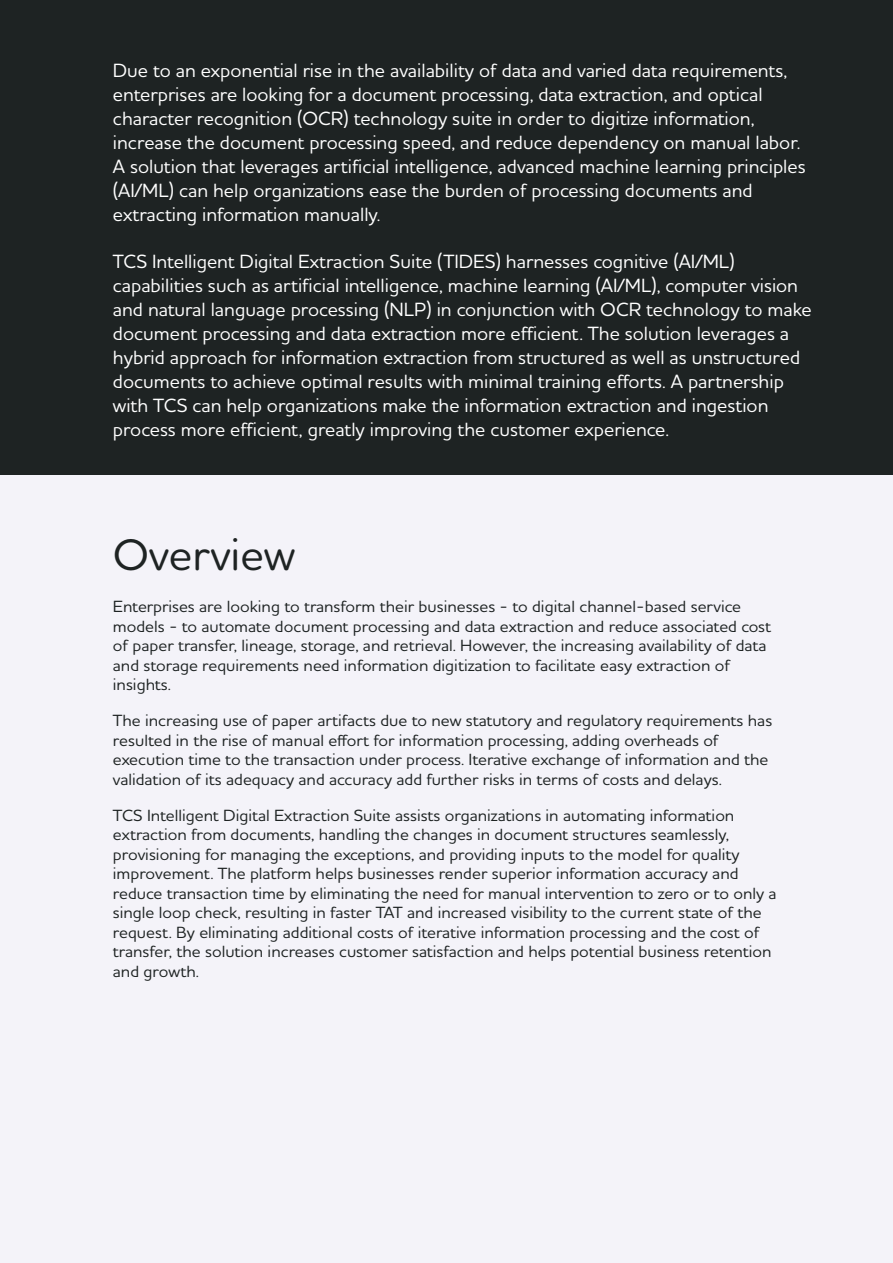
<style>
.page{position:relative;width:893px;height:1263px;background:#f4f3f9}
.page>*{position:absolute;margin:0;border:0;box-sizing:border-box;transform-origin:0 0}
.t1{font:500 45px "Houschka Rounded";color:#1e2323}
.t2{font:500 19.5px/24px "Houschka Pro";color:#fff}
.t3{font:500 16.5px/19.5px "Houschka Pro";color:#1e2323}
</style>
<div class="page">
<div style="left:0;top:0;width:893px;height:474px;background:#1e2323"></div>
<p class="t2" style="left:113px;top:58px;width:694px">Due to an exponential rise in the availability of data and varied data requirements, enterprises are looking for a document processing, data extraction, and optical character recognition (OCR) technology suite in order to digitize information, increase the document processing speed, and reduce dependency on manual labor.<br>A solution that leverages artificial intelligence, advanced machine learning principles (AI/ML) can help organizations ease the burden of processing documents and extracting information manually.</p>
<p class="t2" style="left:113px;top:249px;width:700px">TCS Intelligent Digital Extraction Suite (TIDES) harnesses cognitive (AI/ML) capabilities such as artificial intelligence, machine learning (AI/ML), computer vision and natural language processing (NLP) in conjunction with OCR technology to make document processing and data extraction more efficient. The solution leverages a hybrid approach for information extraction from structured as well as unstructured documents to achieve optimal results with minimal training efforts. A partnership with TCS can help organizations make the information extraction and ingestion process more efficient, greatly improving the customer experience.</p>
<h1 class="t1" style="left:113px;top:526px;width:183px">Overview</h1>
<p class="t3" style="left:113px;top:596px;width:660px">Enterprises are looking to transform their businesses - to digital channel-based service models - to automate document processing and data extraction and reduce associated cost of paper transfer, lineage, storage, and retrieval. However, the increasing availability of data and storage requirements need information digitization to facilitate easy extraction of insights.</p>
<p class="t3" style="left:113px;top:710px;width:661px">The increasing use of paper artifacts due to new statutory and regulatory requirements has resulted in the rise of manual effort for information processing, adding overheads of execution time to the transaction under process. Iterative exchange of information and the validation of its adequacy and accuracy add further risks in terms of costs and delays.</p>
<p class="t3" style="left:113px;top:805px;width:665px">TCS Intelligent Digital Extraction Suite assists organizations in automating information extraction from documents, handling the changes in document structures seamlessly, provisioning for managing the exceptions, and providing inputs to the model for quality improvement. The platform helps businesses render superior information accuracy and reduce transaction time by eliminating the need for manual intervention to zero or to only a single loop check, resulting in faster TAT and increased visibility to the current state of the request. By eliminating additional costs of iterative information processing and the cost of transfer, the solution increases customer satisfaction and helps potential business retention and growth.</p>
</div>
